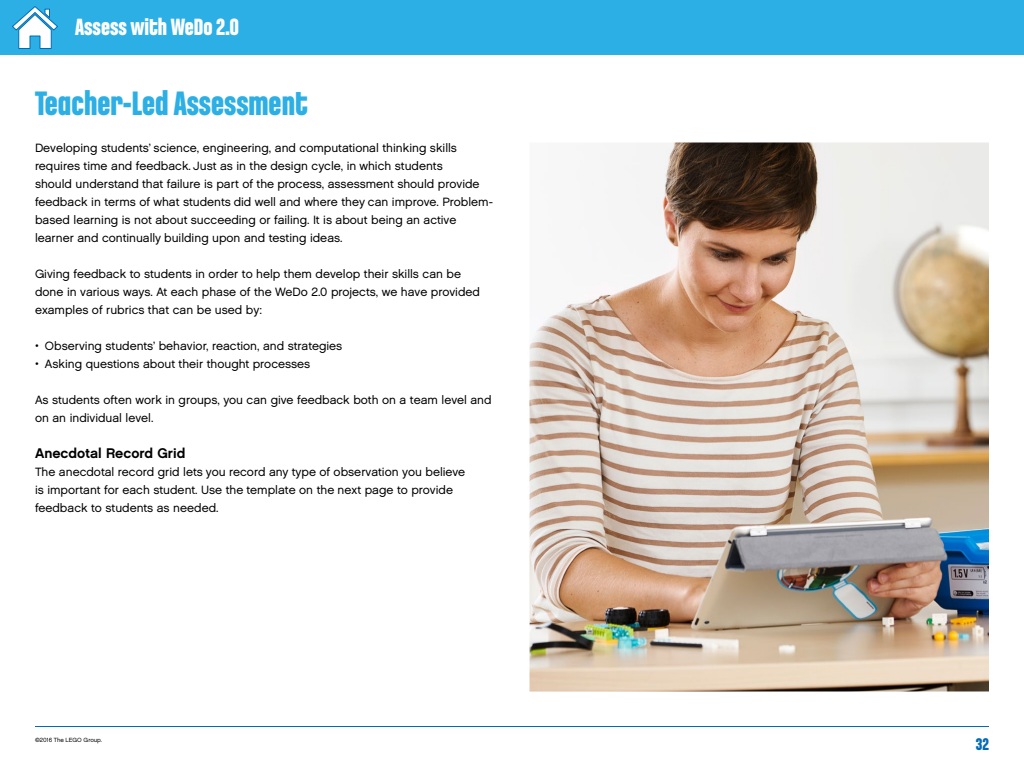
<style>
.page{position:relative;width:1024px;height:768px;background:#fff}
.page>*{position:absolute;margin:0;border:0;box-sizing:border-box;transform-origin:0 0}
.t1{font:700 36px "LEGO Chalet Comprime 80";color:#2cafe5}
.t2{font:700 25px "LEGO Chalet Comprime 80";color:#fff}
.t3{font:700 18px "LEGO Chalet Comprime 80";color:#006cb7}
.t4{font:700 14px "LEGO Chalet 60";color:#000}
.t5{font:12px/18px "LEGO Chalet 60";color:#000}
.t6{font:6px "LEGO Chalet 60";color:#000}
</style>
<div class="page">
<div style="left:0;top:0;width:1024px;height:55px;background:#2cafe5"></div>
<hr style="left:35px;top:726px;width:954px;height:2px;background:#006cb7">
<img style="left:530px;top:142px;width:459px;height:550px">
<svg style="left:12px;top:6px;width:46px;height:43px"></svg>
<h2 class="t2" style="left:75px;top:12px;width:166px">Assess with WeDo 2.0</h2>
<h1 class="t1" style="left:35px;top:82px;width:274px">Teacher-Led Assessment</h1>
<p class="t5" style="left:35px;top:138px;width:460px">Developing students’ science, engineering, and computational thinking skills requires time and feedback. Just as in the design cycle, in which students<br>should understand that failure is part of the process, assessment should provide feedback in terms of what students did well and where they can improve. Problem&shy;based learning is not about succeeding or failing. It is about being an active learner and continually building upon and testing ideas.</p>
<p class="t5" style="left:35px;top:264px;width:447px">Giving feedback to students in order to help them develop their skills can be done in various ways. At each phase of the WeDo 2.0 projects, we have provided examples of rubrics that can be used by:</p>
<p class="t5" style="left:35px;top:336px;width:309px">• Observing students’ behavior, reaction, and strategies</p>
<p class="t5" style="left:35px;top:354px;width:277px">• Asking questions about their thought processes</p>
<p class="t5" style="left:35px;top:390px;width:458px">As students often work in groups, you can give feedback both on a team level and on an individual level.</p>
<p class="t4" style="left:35px;top:444px;width:152px">Anecdotal Record Grid</p>
<p class="t5" style="left:35px;top:462px;width:432px">The anecdotal record grid lets you record any type of observation you believe is important for each student. Use the template on the next page to provide feedback to students as needed.</p>
<p class="t6" style="left:35px;top:736px;width:69px">©2016 The LEGO Group.</p>
<h3 class="t3" style="left:976px;top:734px;width:15px">32</h3>
</div>
